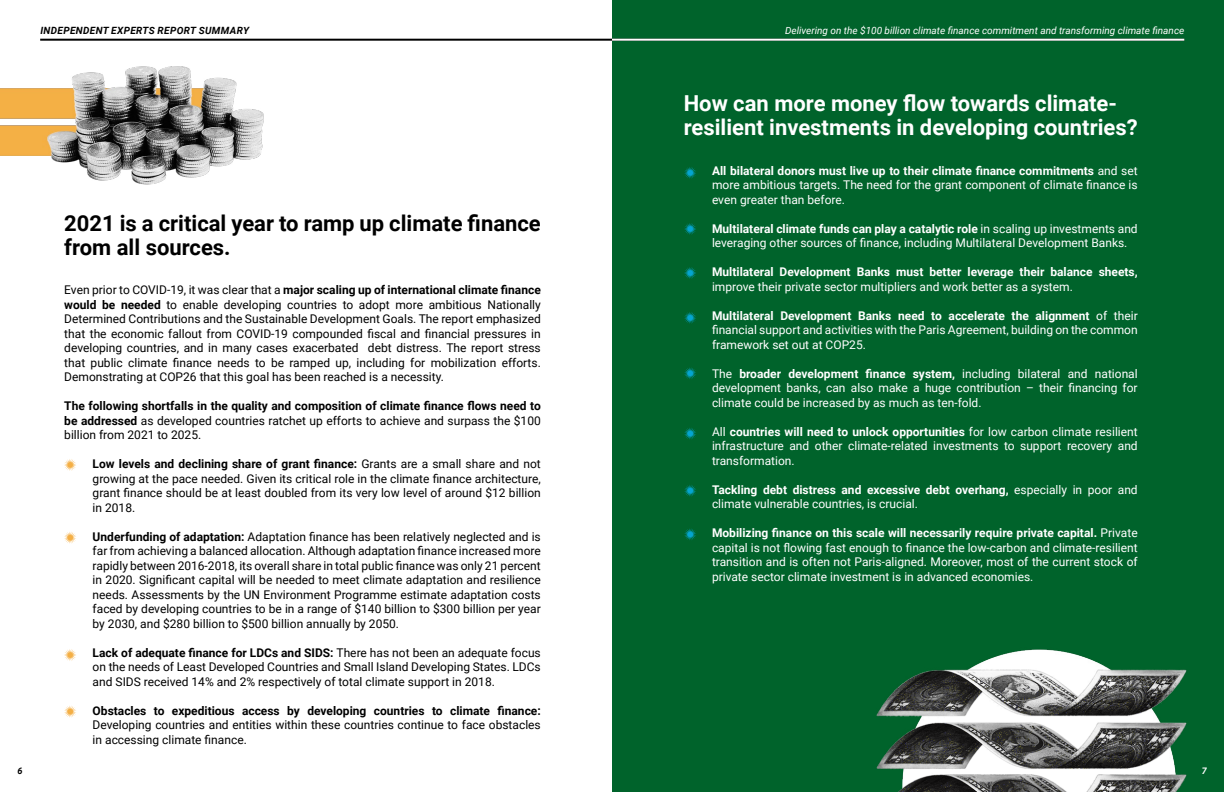
<style>
.page{position:relative;width:1224px;height:792px;background:#fff}
.page>*{position:absolute;margin:0;border:0;box-sizing:border-box;transform-origin:0 0}
.t1{font:700 22px/24px "Roboto";color:#fff}
.t2{font:700 22px/24px "Roboto";color:#000}
.t3{font:12px/14.5px "Roboto";color:#000;text-align:justify}
.t4{font:12px/14.5px "Roboto";color:#fff;text-align:justify}
.t5{font:700 12px/14.5px "Roboto";color:#000;text-align:justify}
.t6{font:700 12px "Roboto";color:#fff}
.t7{font:italic 10px "Roboto";color:#fff}
.t8{font:italic 700 10px "Roboto";letter-spacing:.035em;color:#000}
.t9{font:italic 700 9px "Roboto";color:#000}
.t10{font:italic 700 9px "Roboto";color:#fff}
.s1{font-weight:700}
.s2{font-weight:400}
</style>
<div class="page">
<hr style="left:40px;top:39px;width:1144px;height:2px;background:#000">
<div style="left:612px;top:0;width:612px;height:792px;background:#00632b"></div>
<img style="left:876px;top:649px;width:311px;height:142px">
<svg style="left:684px;top:167px;width:12px;height:12px"></svg>
<svg style="left:684px;top:223px;width:12px;height:12px"></svg>
<svg style="left:684px;top:267px;width:12px;height:12px"></svg>
<svg style="left:684px;top:312px;width:12px;height:12px"></svg>
<svg style="left:684px;top:367px;width:12px;height:12px"></svg>
<svg style="left:684px;top:428px;width:12px;height:11px"></svg>
<svg style="left:684px;top:528px;width:12px;height:12px"></svg>
<svg style="left:684px;top:485px;width:12px;height:12px"></svg>
<svg style="left:64px;top:459px;width:12px;height:12px"></svg>
<svg style="left:64px;top:532px;width:12px;height:12px"></svg>
<svg style="left:64px;top:649px;width:12px;height:12px"></svg>
<svg style="left:64px;top:706px;width:12px;height:12px"></svg>
<img style="left:0;top:38px;width:283px;height:147px">
<hr style="left:612px;top:39px;width:572px;height:2px;background:#fff">
<p class="t8" style="left:40px;top:23px;width:210px">INDEPENDENT EXPERTS REPORT SUMMARY</p>
<h1 class="t2" style="left:64px;top:210px;width:478px">2021 is a critical year to ramp up climate finance from all sources.</h1>
<p class="t3" style="left:64px;top:282px;width:478px">Even prior to COVID-19, it was clear that a <span class="s1">major scaling up of international climate finance would be needed</span> to enable developing countries to adopt more ambitious Nationally Determined Contributions and the Sustainable Development Goals. The report emphasized that the economic fallout from COVID-19 compounded fiscal and financial pressures in developing countries, and in many cases exacerbated debt distress. The report stress that public climate finance needs to be ramped up, including for mobilization efforts.<br>Demonstrating at COP26 that this goal has been reached is a necessity.</p>
<p class="t5" style="left:64px;top:398px;width:478px">The following shortfalls in the quality and composition of climate finance flows need to be addressed <span class="s2">as developed countries ratchet up efforts to achieve and surpass the $100 billion from 2021 to 2025.</span></p>
<p class="t3" style="left:93px;top:456px;width:450px"><span class="s1">Low levels and declining share of grant finance:</span> Grants are a small share and not growing at the pace needed. Given its critical role in the climate finance architecture, grant finance should be at least doubled from its very low level of around $12 billion in 2018.</p>
<p class="t3" style="left:93px;top:529px;width:450px"><span class="s1">Underfunding of adaptation:</span> Adaptation finance has been relatively neglected and is far from achieving a balanced allocation. Although adaptation finance increased more rapidly between 2016-2018, its overall share in total public finance was only 21 percent in 2020. Significant capital will be needed to meet climate adaptation and resilience needs. Assessments by the UN Environment Programme estimate adaptation costs faced by developing countries to be in a range of $140 billion to $300 billion per year by 2030, and $280 billion to $500 billion annually by 2050.</p>
<p class="t3" style="left:93px;top:645px;width:450px"><span class="s1">Lack of adequate finance for LDCs and SIDS:</span> There has not been an adequate focus on the needs of Least Developed Countries and Small Island Developing States. LDCs and SIDS received 14% and 2% respectively of total climate support in 2018.</p>
<p class="t5" style="left:93px;top:703px;width:450px">Obstacles to expeditious access by developing countries to climate finance:</p>
<p class="t3" style="left:93px;top:717px;width:450px">Developing countries and entities within these countries continue to face obstacles in accessing climate finance.</p>
<p class="t7" style="left:785px;top:23px;width:401px">Delivering on the $100 billion climate finance commitment and transforming climate finance</p>
<h1 class="t1" style="left:684px;top:91px;width:456px">How can more money flow towards climate&shy;resilient investments in developing countries?</h1>
<p class="t4" style="left:712px;top:163px;width:427px"><span class="s1">All bilateral donors must live up to their climate finance commitments</span> and set more ambitious targets. The need for the grant component of climate finance is even greater than before.</p>
<p class="t4" style="left:712px;top:221px;width:427px"><span class="s1">Multilateral climate funds can play a catalytic role</span> in scaling up investments and leveraging other sources of finance, including Multilateral Development Banks.</p>
<p class="t6" style="left:712px;top:264px;width:427px">Multilateral Development Banks must better leverage their balance sheets,</p>
<p class="t4" style="left:712px;top:279px;width:362px">improve their private sector multipliers and work better as a system.</p>
<p class="t4" style="left:712px;top:308px;width:427px"><span class="s1">Multilateral Development Banks need to accelerate the alignment</span> of their financial support and activities with the Paris Agreement, building on the common framework set out at COP25.</p>
<p class="t4" style="left:712px;top:366px;width:427px">The <span class="s1">broader development finance system,</span> including bilateral and national development banks, can also make a huge contribution – their financing for climate could be increased by as much as ten-fold.</p>
<p class="t4" style="left:712px;top:424px;width:427px">All <span class="s1">countries will need to unlock opportunities</span> for low carbon climate resilient infrastructure and other climate-related investments to support recovery and transformation.</p>
<p class="t4" style="left:712px;top:482px;width:427px"><span class="s1">Tackling debt distress and excessive debt overhang,</span> especially in poor and climate vulnerable countries, is crucial.</p>
<p class="t4" style="left:712px;top:525px;width:427px"><span class="s1">Mobilizing finance on this scale will necessarily require private capital.</span> Private capital is not flowing fast enough to finance the low-carbon and climate-resilient transition and is often not Paris-aligned. Moreover, most of the current stock of private sector climate investment is in advanced economies.</p>
<p class="t9" style="left:18px;top:764px;width:7px">6</p>
<p class="t10" style="left:1202px;top:764px;width:7px">7</p>
</div>
